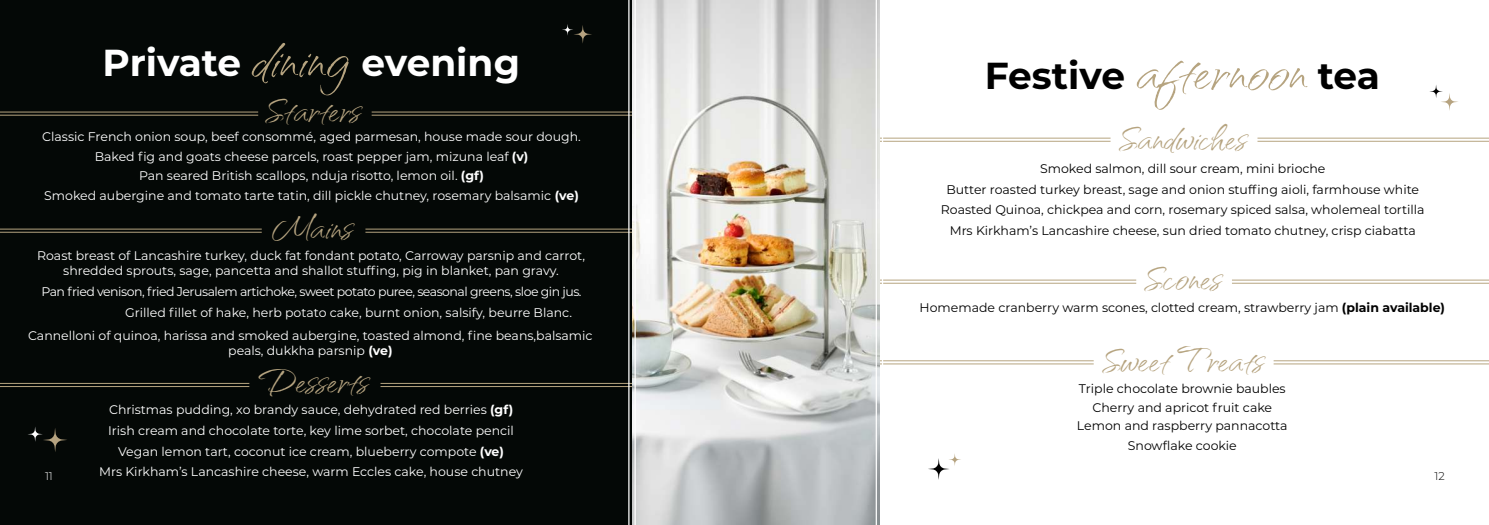
<style>
.page{position:relative;width:1489px;height:525px;background:#fff}
.page>*{position:absolute;margin:0;border:0;box-sizing:border-box;transform-origin:0 0}
.t1{font:47.5px/81.5px "Qwitcher Grypen";color:#b6a480;text-align:center}
.t2{font:700 37.5px "Montserrat";color:#fff}
.t3{font:700 37.5px "Montserrat";letter-spacing:-.005em;color:#000}
.t4{font:12.5px/19.5px "Montserrat";color:#fff;text-align:center}
.t5{font:12.5px/20.4px "Montserrat";color:#000;text-align:center}
.t6{font:12.5px/20.9px "Montserrat";letter-spacing:-.04em;color:#fff}
.t7{font:300 11.25px "Montserrat";color:#fff}
.t8{font:300 11.25px "Montserrat";color:#000}
.s1{font-family:"Qwitcher Grypen";font-weight:400;font-size:76.25px;color:#b6a480}
.s2{font-weight:700}
</style>
<div class="page">
<img style="left:636px;top:0;width:239px;height:524px">
<svg style="left:881px;top:85px;width:607px;height:395px"></svg>
<div style="left:0;top:0;width:629px;height:524px;background:#040806"></div>
<h2 class="t2" style="left:103px;top:47px;width:419px">Private <span class="s1">dining</span> evening</h2>
<p class="t4" style="left:42px;top:128px;width:540px">Classic French onion soup, beef consommé, aged parmesan, house made sour dough.<br>Baked fig and goats cheese parcels, roast pepper jam, mizuna leaf <span class="s2">(v)<br></span>Pan seared British scallops, nduja risotto, lemon oil. <span class="s2">(gf)<br></span>Smoked aubergine and tomato tarte tatin, dill pickle chutney, rosemary balsamic <span class="s2">(ve)</span></p>
<h1 class="t1" style="left:265px;top:71px;width:97px">Starters</h1>
<h1 class="t1" style="left:272px;top:189px;width:82px">Mains</h1>
<h2 class="t3" style="left:984px;top:59px;width:396px">Festive <span class="s1">afternoon</span> tea</h2>
<h1 class="t1" style="left:1118px;top:100px;width:129px">Sandwiches</h1>
<p class="t5" style="left:940px;top:160px;width:485px">Smoked salmon, dill sour cream, mini brioche<br>Butter roasted turkey breast, sage and onion stuffing aioli, farmhouse white Roasted Quinoa, chickpea and corn, rosemary spiced salsa, wholemeal tortilla Mrs Kirkham’s Lancashire cheese, sun dried tomato chutney, crisp ciabatta</p>
<p class="t4" style="left:37px;top:249px;width:549px;line-height:15px">Roast breast of Lancashire turkey, duck fat fondant potato, Carroway parsnip and carrot, shredded sprouts, sage, pancetta and shallot stuffing, pig in blanket, pan gravy.</p>
<p class="t6" style="left:125px;top:282px;width:458px;text-indent:-84px">Pan fried venison, fried Jerusalem artichoke, sweet potato puree, seasonal greens, sloe gin jus.<br>Grilled fillet of hake, herb potato cake, burnt onion, salsify, beurre Blanc.</p>
<p class="t4" style="left:28px;top:329px;width:566px;line-height:15px">Cannelloni of quinoa, harissa and smoked aubergine, toasted almond, fine beans,balsamic peals, dukkha parsnip <span class="s2">(ve)</span></p>
<h1 class="t1" style="left:1101px;top:239px;width:163px">Scones<br>Sweet Treats</h1>
<p class="t5" style="left:919px;top:298px;width:527px">Homemade cranberry warm scones, clotted cream, strawberry jam <span class="s2">(plain available)</span></p>
<h1 class="t1" style="left:259px;top:342px;width:110px">Desserts</h1>
<p class="t5" style="left:1078px;top:379px;width:208px;line-height:19.5px">Triple chocolate brownie baubles<br>Cherry and apricot fruit cake</p>
<p class="t5" style="left:1076px;top:416px;width:212px;line-height:19.5px">Lemon and raspberry pannacotta<br>Snowflake cookie</p>
<p class="t4" style="left:99px;top:400px;width:425px;line-height:20.8px">Christmas pudding, xo brandy sauce, dehydrated red berries <span class="s2">(gf)<br></span>Irish cream and chocolate torte, key lime sorbet, chocolate pencil Vegan lemon tart, coconut ice cream, blueberry compote <span class="s2">(ve)<br></span>Mrs Kirkham’s Lancashire cheese, warm Eccles cake, house chutney</p>
<p class="t7" style="left:45px;top:471px;width:9px">11</p>
<p class="t8" style="left:1434px;top:471px;width:12px">12</p>
</div>
